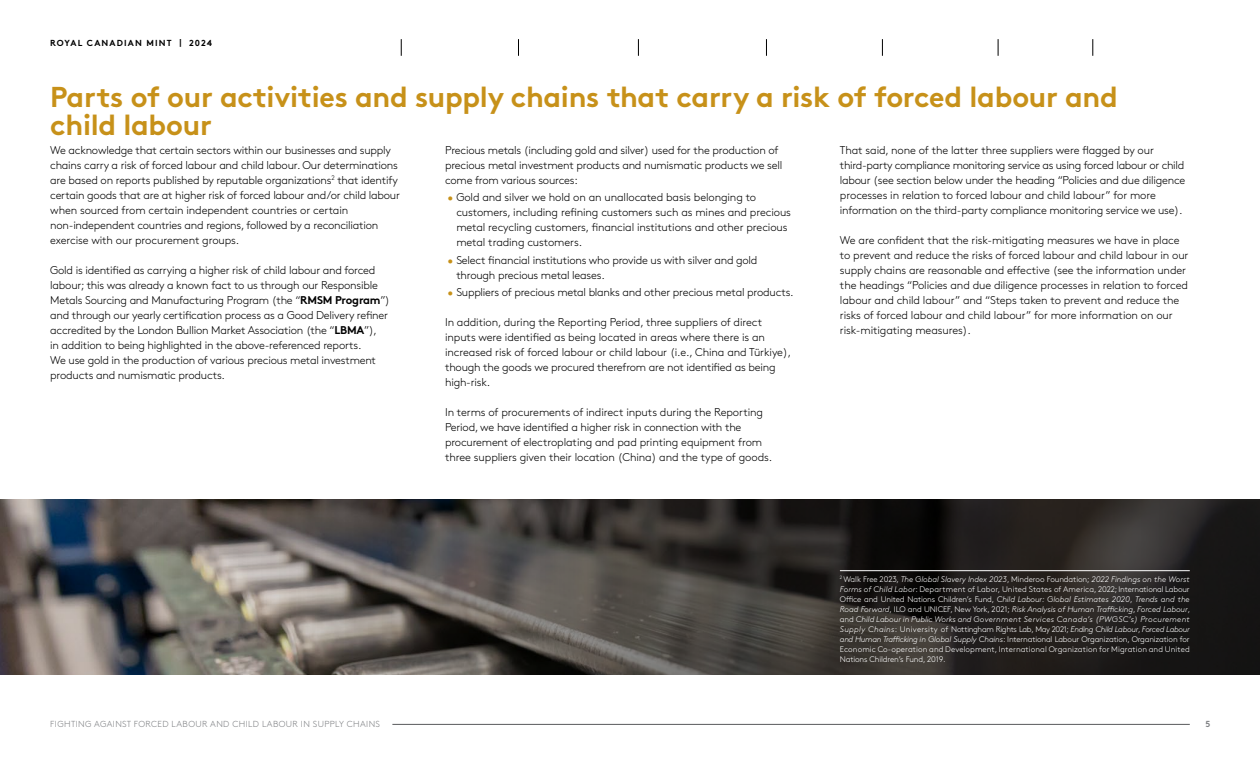
<style>
.page{position:relative;width:1260px;height:765px;background:#fff}
.page>*{position:absolute;margin:0;border:0;box-sizing:border-box;transform-origin:0 0}
.t1{font:700 28.75px/27.5px "Brown Pro";letter-spacing:-.01em;color:#c79119}
.t2{font:300 11.25px/15px "Brown Pro";letter-spacing:-.02em;color:#000}
.t3{font:300 8.75px "Brown Pro";letter-spacing:.04em;color:#808285}
.t4{font:700 8.75px "Brown Pro";letter-spacing:.13em;color:#000}
.t5{font:700 8.75px "Brown Pro";color:#808285}
.t6{font:300 8.12px/10px "Brown Pro";letter-spacing:-.005em;color:#fff;text-align:justify}
.s1{font-weight:700}
.s2{color:#c79119}
.s3{font-style:italic}
</style>
<div class="page">
<hr style="left:392px;top:724px;width:798px;height:1px;background:#58595b">
<svg style="left:0;top:499px;width:1260px;height:176px;background:#46423f"></svg>
<hr style="left:840px;top:570px;width:350px;height:1px;background:#fff">
<svg style="left:518px;top:39px;width:1px;height:17px"></svg>
<svg style="left:638px;top:39px;width:1px;height:17px"></svg>
<svg style="left:766px;top:39px;width:1px;height:17px"></svg>
<svg style="left:882px;top:39px;width:1px;height:17px"></svg>
<svg style="left:1092px;top:39px;width:1px;height:17px"></svg>
<svg style="left:998px;top:39px;width:1px;height:17px"></svg>
<svg style="left:401px;top:39px;width:1px;height:17px"></svg>
<p class="t4" style="left:50px;top:36px;width:164px">ROYAL CANADIAN MINT | 2024</p>
<h1 class="t1" style="left:50px;top:81px;width:1069px">Parts of our activities and supply chains that carry a risk of forced labour and child labour</h1>
<p class="t2" style="left:50px;top:142px;width:351px">We acknowledge that certain sectors within our businesses and supply chains carry a risk of forced labour and child labour. Our determinations are based on reports published by reputable organizations<sup>2</sup> that identify certain goods that are at higher risk of forced labour and/or child labour when sourced from certain independent countries or certain non-independent countries and regions, followed by a reconciliation exercise with our procurement groups.</p>
<p class="t2" style="left:50px;top:262px;width:341px">Gold is identified as carrying a higher risk of child labour and forced labour; this was already a known fact to us through our Responsible Metals Sourcing and Manufacturing Program (the “<span class="s1">RMSM Program</span>”) and through our yearly certification process as a Good Delivery refiner accredited by the London Bullion Market Association (the “<span class="s1">LBMA</span>”),<br>in addition to being highlighted in the above-referenced reports.<br>We use gold in the production of various precious metal investment products and numismatic products.</p>
<p class="t2" style="left:840px;top:142px;width:347px">That said, none of the latter three suppliers were flagged by our third-party compliance monitoring service as using forced labour or child labour (see section below under the heading “Policies and due diligence processes in relation to forced labour and child labour” for more information on the third-party compliance monitoring service we use).</p>
<p class="t2" style="left:840px;top:232px;width:350px">We are confident that the risk-mitigating measures we have in place to prevent and reduce the risks of forced labour and child labour in our supply chains are reasonable and effective (see the information under the headings “Policies and due diligence processes in relation to forced labour and child labour” and “Steps taken to prevent and reduce the risks of forced labour and child labour” for more information on our risk-mitigating measures).</p>
<p class="t2" style="left:445px;top:142px;width:339px">Precious metals (including gold and silver) used for the production of precious metal investment products and numismatic products we sell come from various sources:</p>
<p class="t2" style="left:456px;top:189px;width:336px;text-indent:-9px"><span class="s2">•</span> Gold and silver we hold on an unallocated basis belonging to customers, including refining customers such as mines and precious metal recycling customers, financial institutions and other precious metal trading customers.</p>
<p class="t2" style="left:456px;top:252px;width:303px;text-indent:-9px"><span class="s2">•</span> Select financial institutions who provide us with silver and gold through precious metal leases.</p>
<p class="t2" style="left:447px;top:284px;width:348px"><span class="s2">•</span> Suppliers of precious metal blanks and other precious metal products.</p>
<p class="t2" style="left:445px;top:314px;width:348px">In addition, during the Reporting Period, three suppliers of direct inputs were identified as being located in areas where there is an increased risk of forced labour or child labour (i.e., China and Türkiye), though the goods we procured therefrom are not identified as being high-risk.</p>
<p class="t2" style="left:445px;top:404px;width:329px">In terms of procurements of indirect inputs during the Reporting Period, we have identified a higher risk in connection with the procurement of electroplating and pad printing equipment from three suppliers given their location (China) and the type of goods.</p>
<p class="t6" style="left:840px;top:573px;width:352px"><sup>2</sup> Walk Free 2023, <span class="s3">The Global Slavery Index 2023</span>, Minderoo Foundation; <span class="s3">2022 Findings on the Worst Forms of Child Labor</span>: Department of Labor, United States of America, 2022; International Labour Office and United Nations Children’s Fund, <span class="s3">Child Labour: Global Estimates 2020</span>, <span class="s3">Trends and the Road Forward</span>, ILO and UNICEF, New York, 2021; <span class="s3">Risk Analysis of Human Trafficking</span>, <span class="s3">Forced Labour</span>, and <span class="s3">Child Labour in Public Works and Government Services Canada’s (PWGSC’s) Procurement Supply Chains</span>: University of Nottingham Rights Lab, May 2021; <span class="s3">Ending Child Labour</span>, <span class="s3">Forced Labour and Human Trafficking in Global Supply Chains</span>: International Labour Organization, Organization for Economic Co-operation and Development, International Organization for Migration and United Nations Children’s Fund, 2019.</p>
<p class="t3" style="left:50px;top:717px;width:331px">FIGHTING AGAINST FORCED LABOUR AND CHILD LABOUR IN SUPPLY CHAINS</p>
<p class="t5" style="left:1206px;top:717px;width:6px">5</p>
</div>
